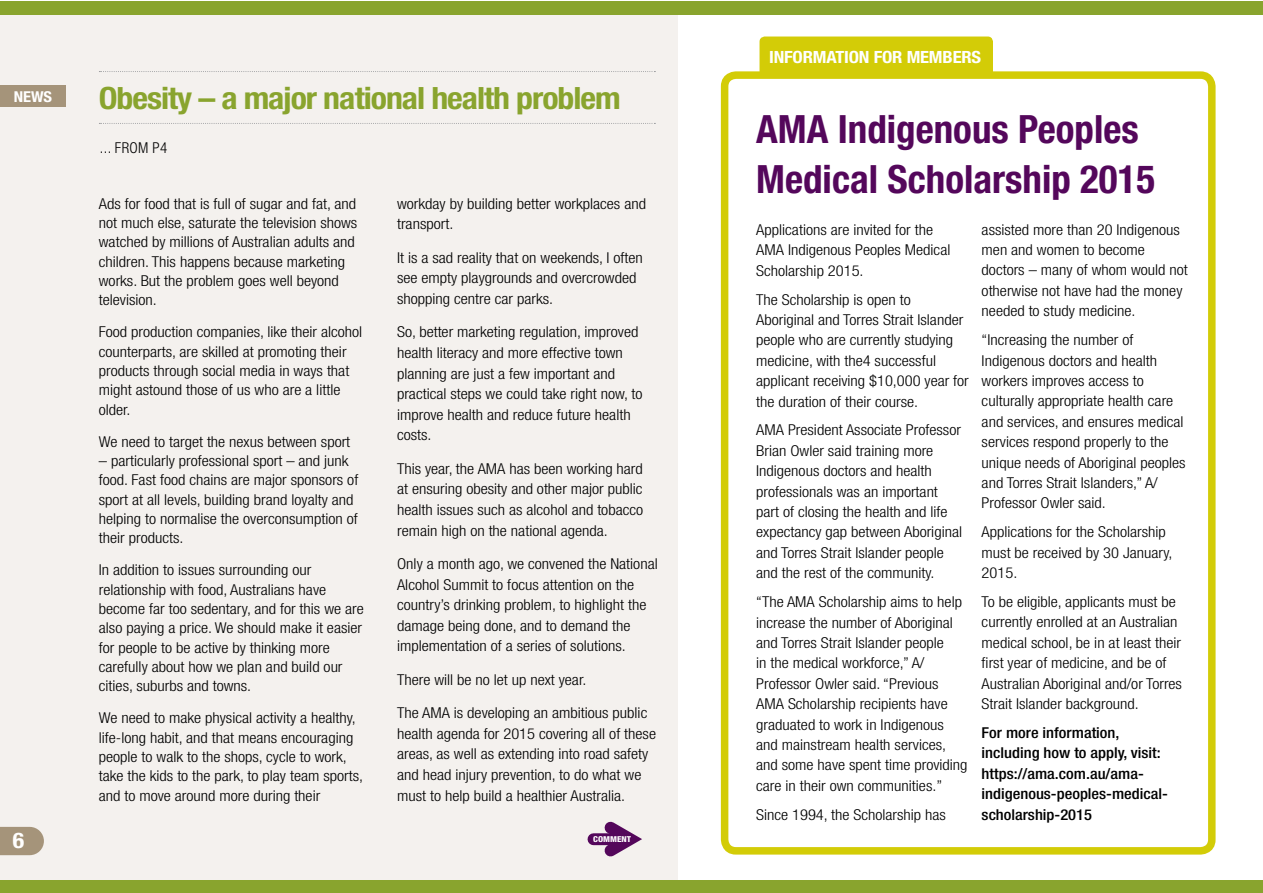
<style>
.page{position:relative;width:1263px;height:893px;background:#fff}
.page>*{position:absolute;margin:0;border:0;box-sizing:border-box;transform-origin:0 0}
.t1{font:700 condensed 39px/50.4px "Helvetica Neue";color:#54075b}
.t2{font:700 condensed 30.75px "Helvetica Neue";letter-spacing:-.03em;color:#89a42e;scale:1.1 1}
.t3{font:700 condensed 21.6px "Helvetica Neue";color:#fff;scale:1.1 1}
.t4{font:700 condensed 16.8px "Helvetica Neue";letter-spacing:-.01em;color:#fff;scale:1.1 1}
.t5{font:300 condensed 15px/20.4px "Helvetica Neue";color:#000;scale:1.1 1}
.t6{font:500 condensed 15px/20.4px "Helvetica Neue";color:#000;scale:1.1 1}
.t7{font:300 condensed 15px "Helvetica Neue";color:#000}
.t8{font:700 condensed 15px "Helvetica Neue";color:#fff;scale:1.1 1}
.t9{font:800 condensed 8.1px "Helvetica Neue";color:#fff;scale:1.1 1}
</style>
<div class="page">
<div style="left:0;top:1px;width:677px;height:892px;background:#f4f1ee"></div>
<div style="left:0;top:880px;width:1263px;height:13px;background:#89a42e"></div>
<div style="left:0;top:1px;width:1263px;height:14px;background:#89a42e"></div>
<div style="left:0;top:85px;width:66px;height:22px;background:#a5947a"></div>
<svg style="left:0;top:827px;width:44px;height:28px"></svg>
<svg style="left:594px;top:821px;width:48px;height:36px"></svg>
<div style="left:593px;top:833px;width:31px;height:12px;background:#54075b"></div>
<svg style="left:99px;top:71px;width:556px;height:1px"></svg>
<svg style="left:99px;top:123px;width:556px;height:1px"></svg>
<div style="left:721px;top:71px;width:494px;height:784px;border:8px solid #d3cc07;border-radius:11px"></div>
<div style="left:759px;top:37px;width:234px;height:39px;background:#d3cc07;border-radius:5px"></div>
<p class="t8" style="left:14px;top:87px;width:36px">NEWS</p>
<h2 class="t2" style="left:99px;top:79px;width:476px">Obesity – a major national health problem</h2>
<p class="t7" style="left:100px;top:139px;width:69px">... FROM P4</p>
<p class="t5" style="left:99px;top:193px;width:236px;line-height:19.4px">Ads for food that is full of sugar and fat, and not much else, saturate the television shows watched by millions of Australian adults and children. This happens because marketing works. But the problem goes well beyond television.</p>
<p class="t5" style="left:99px;top:322px;width:241px;line-height:19.4px">Food production companies, like their alcohol counterparts, are skilled at promoting their products through social media in ways that might astound those of us who are a little older.</p>
<p class="t5" style="left:99px;top:431px;width:230px">We need to target the nexus between sport</p>
<p class="t5" style="left:99px;top:451px;width:237px;line-height:19.4px">– particularly professional sport – and junk food. Fast food chains are major sponsors of sport at all levels, building brand loyalty and helping to normalise the overconsumption of their products.</p>
<p class="t5" style="left:99px;top:560px;width:242px;line-height:19.4px">In addition to issues surrounding our relationship with food, Australians have become far too sedentary, and for this we are also paying a price. We should make it easier for people to be active by thinking more carefully about how we plan and build our cities, suburbs and towns.</p>
<p class="t5" style="left:99px;top:708px;width:242px;line-height:19.4px">We need to make physical activity a healthy, life-long habit, and that means encouraging people to walk to the shops, cycle to work, take the kids to the park, to play team sports, and to move around more during their</p>
<p class="t5" style="left:397px;top:193px;width:228px">workday by building better workplaces and transport.</p>
<p class="t5" style="left:397px;top:247px;width:225px">It is a sad reality that on weekends, I often see empty playgrounds and overcrowded shopping centre car parks.</p>
<p class="t5" style="left:397px;top:322px;width:225px">So, better marketing regulation, improved health literacy and more effective town planning are just a few important and practical steps we could take right now, to improve health and reduce future health costs.</p>
<p class="t5" style="left:397px;top:458px;width:225px;text-align:justify">This year, the AMA has been working hard at ensuring obesity and other major public health issues such as alcohol and tobacco remain high on the national agenda.</p>
<p class="t5" style="left:397px;top:553px;width:238px">Only a month ago, we convened the National Alcohol Summit to focus attention on the country’s drinking problem, to highlight the damage being done, and to demand the implementation of a series of solutions.</p>
<p class="t5" style="left:397px;top:669px;width:174px">There will be no let up next year.</p>
<p class="t5" style="left:397px;top:702px;width:237px">The AMA is developing an ambitious public health agenda for 2015 covering all of these areas, as well as extending into road safety and head injury prevention, to do what we must to help build a healthier Australia.</p>
<h3 class="t3" style="left:13px;top:827px;width:12px">6</h3>
<p class="t9" style="left:593px;top:834px;width:36px">COMMENT</p>
<p class="t4" style="left:769px;top:47px;width:194px">INFORMATION FOR MEMBERS</p>
<h1 class="t1" style="left:756px;top:103px;width:400px">AMA Indigenous Peoples<br>Medical Scholarship 2015</h1>
<p class="t5" style="left:756px;top:219px;width:178px">Applications are invited for the<br>AMA Indigenous Peoples Medical<br>Scholarship 2015.</p>
<p class="t5" style="left:756px;top:289px;width:195px">The Scholarship is open to Aboriginal and Torres Strait Islander people who are currently studying medicine, with the4 successful applicant receiving $10,000 year for the duration of their course.</p>
<p class="t5" style="left:756px;top:420px;width:189px">AMA President Associate Professor<br>Brian Owler said training more<br>Indigenous doctors and health professionals was an important part of closing the health and life expectancy gap between Aboriginal and Torres Strait Islander people and the rest of the community.</p>
<p class="t5" style="left:756px;top:591px;width:194px">“The AMA Scholarship aims to help increase the number of Aboriginal and Torres Strait Islander people<br>in the medical workforce,” A/<br>Professor Owler said. “Previous<br>AMA Scholarship recipients have graduated to work in Indigenous and mainstream health services, and some have spent time providing care in their own communities.”</p>
<p class="t5" style="left:756px;top:804px;width:174px">Since 1994, the Scholarship has</p>
<p class="t5" style="left:982px;top:219px;width:189px">assisted more than 20 Indigenous men and women to become doctors – many of whom would not otherwise not have had the money needed to study medicine.</p>
<p class="t5" style="left:982px;top:330px;width:187px">“Increasing the number of<br>Indigenous doctors and health workers improves access to culturally appropriate health care and services, and ensures medical services respond properly to the unique needs of Aboriginal peoples and Torres Strait Islanders,” A/<br>Professor Owler said.</p>
<p class="t5" style="left:982px;top:522px;width:175px">Applications for the Scholarship must be received by 30 January,<br>2015.</p>
<p class="t5" style="left:982px;top:591px;width:184px">To be eligible, applicants must be currently enrolled at an Australian medical school, be in at least their first year of medicine, and be of Australian Aboriginal and/or Torres Strait Islander background.</p>
<p class="t6" style="left:982px;top:722px;width:171px">For more information, including how to apply, visit: https://ama.com.au/ama&shy;indigenous-peoples-medical&shy;scholarship-2015</p>
</div>
